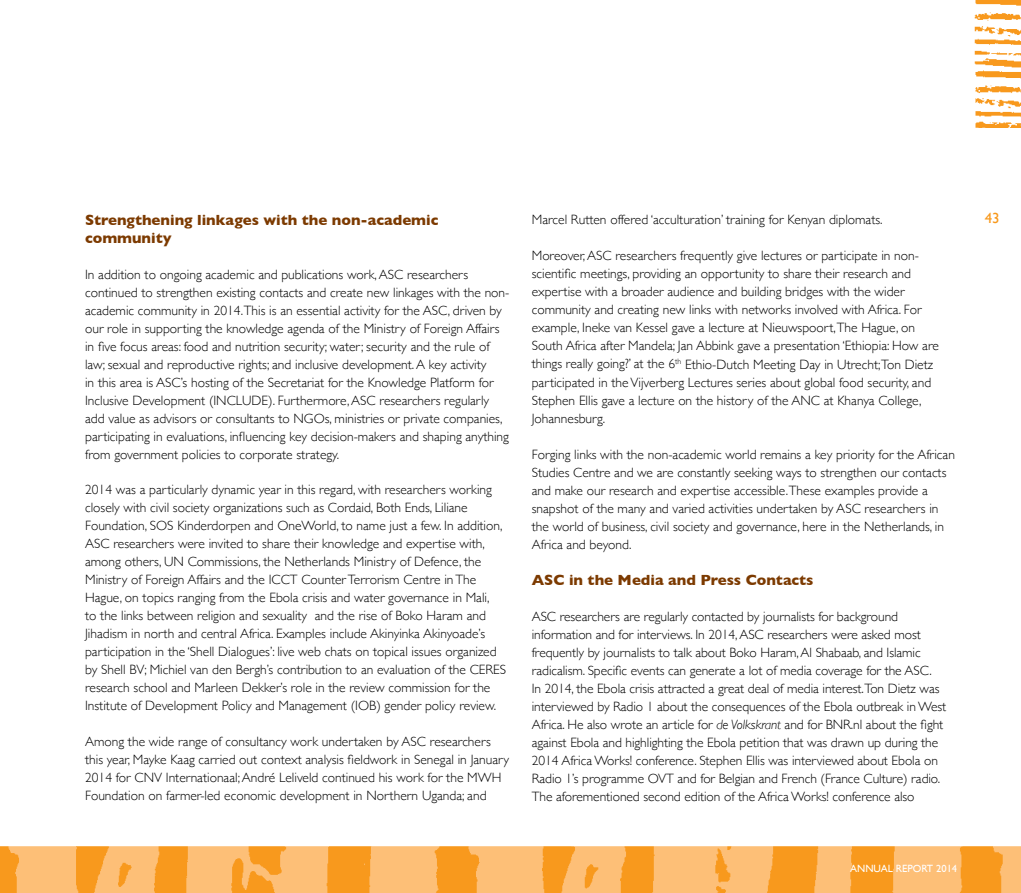
<style>
.page{position:relative;width:1021px;height:893px;background:#fff}
.page>*{position:absolute;margin:0;border:0;box-sizing:border-box;transform-origin:0 0}
.t1{font:700 15px "Gill Sans";color:#7c3a00}
.t2{font:15px "Gill Sans";color:#f8991d}
.t3{font:300 13.5px/18px "Gill Sans";color:#000}
.t4{font:10.5px "Gill Sans";color:#fff}
.s1{font-style:italic}
.s2{font-style:inherit}
</style>
<div class="page">
<img style="left:0;top:846px;width:1020px;height:47px">
<img style="left:974px;top:0;width:46px;height:128px">
<p class="t1" style="left:85px;top:208px;width:355px">Strengthening linkages with the non-academic</p>
<p class="t2" style="left:984px;top:209px;width:16px">43</p>
<p class="t1" style="left:85px;top:226px;width:88px">community</p>
<p class="t3" style="left:85px;top:264px;width:426px">In addition to ongoing academic and publications work,ASC researchers continued to strengthen existing contacts and create new linkages with the non&shy;academic community in 2014.This is an essential activity for the ASC, driven by our role in supporting the knowledge agenda of the Ministry of Foreign Affairs in five focus areas: food and nutrition security; water; security and the rule of law; sexual and reproductive rights; and inclusive development.A key activity<br>in this area is ASC’s hosting of the Secretariat for the Knowledge Platform for Inclusive Development (INCLUDE). Furthermore,ASC researchers regularly add value as advisors or consultants to NGOs, ministries or private companies, participating in evaluations, influencing key decision-makers and shaping anything from government policies to corporate strategy.</p>
<p class="t3" style="left:85px;top:480px;width:422px">2014 was a particularly dynamic year in this regard, with researchers working closely with civil society organizations such as Cordaid, Both Ends, Liliane Foundation, SOS Kinderdorpen and OneWorld, to name just a few. In addition, ASC researchers were invited to share their knowledge and expertise with, among others, UN Commissions, the Netherlands Ministry of Defence, the Ministry of Foreign Affairs and the ICCT CounterTerrorism Centre inThe Hague, on topics ranging from the Ebola crisis and water governance in Mali,<br>to the links between religion and sexuality and the rise of Boko Haram and Jihadism in north and central Africa. Examples include Akinyinka Akinyoade’s participation in the ‘Shell Dialogues’: live web chats on topical issues organized by Shell BV; Michiel van den Bergh’s contribution to an evaluation of the CERES research school and Marleen Dekker’s role in the review commission for the Institute of Development Policy and Management (IOB) gender policy review.</p>
<p class="t3" style="left:85px;top:732px;width:425px">Among the wide range of consultancy work undertaken by ASC researchers this year, Mayke Kaag carried out context analysis fieldwork in Senegal in January 2014 for CNV Internationaal;André Leliveld continued his work for the MWH Foundation on farmer-led economic development in Northern Uganda; and</p>
<p class="t3" style="left:532px;top:210px;width:352px">Marcel Rutten offered ‘acculturation’ training for Kenyan diplomats.</p>
<p class="t3" style="left:531px;top:246px;width:409px">Moreover,ASC researchers frequently give lectures or participate in non&shy;scientific meetings, providing an opportunity to share their research and expertise with a broader audience and building bridges with the wider community and creating new links with networks involved with Africa. For example, Ineke van Kessel gave a lecture at Nieuwspoort,The Hague, on South Africa after Mandela; Jan Abbink gave a presentation ‘Ethiopia: How are things really going?’ at the 6<sup>th</sup> Ethio-Dutch Meeting Day in Utrecht;Ton Dietz participated in theVijverberg Lectures series about global food security, and Stephen Ellis gave a lecture on the history of the ANC at Khanya College, Johannesburg.</p>
<p class="t3" style="left:532px;top:444px;width:424px">Forging links with the non-academic world remains a key priority for the African Studies Centre and we are constantly seeking ways to strengthen our contacts and make our research and expertise accessible.These examples provide a snapshot of the many and varied activities undertaken by ASC researchers in the world of business, civil society and governance, here in the Netherlands, in Africa and beyond.</p>
<p class="t1" style="left:531px;top:568px;width:283px">ASC in the Media and Press Contacts</p>
<p class="t3" style="left:531px;top:606px;width:416px">ASC researchers are regularly contacted by journalists for background information and for interviews. In 2014,ASC researchers were asked most frequently by journalists to talk about Boko Haram,Al Shabaab, and Islamic radicalism. Specific events can generate a lot of media coverage for the ASC.<br>In 2014, the Ebola crisis attracted a great deal of media interest.Ton Dietz was interviewed by Radio 1 about the consequences of the Ebola outbreak in West Africa. He also wrote an article for <span class="s1">de Volkskrant</span> and for BNR.nl about the fight against Ebola and highlighting the Ebola petition that was drawn up during the 2014 Africa Works! conference. Stephen Ellis was interviewed about Ebola on Radio 1’s programme OVT and for Belgian and French (France Culture) radio.<br>The aforementioned second edition of the Africa Works! conference also</p>
<p class="t4" style="left:850px;top:862px;width:108px">ANNUAL REPORT <span class="s2">2014</span></p>
</div>
